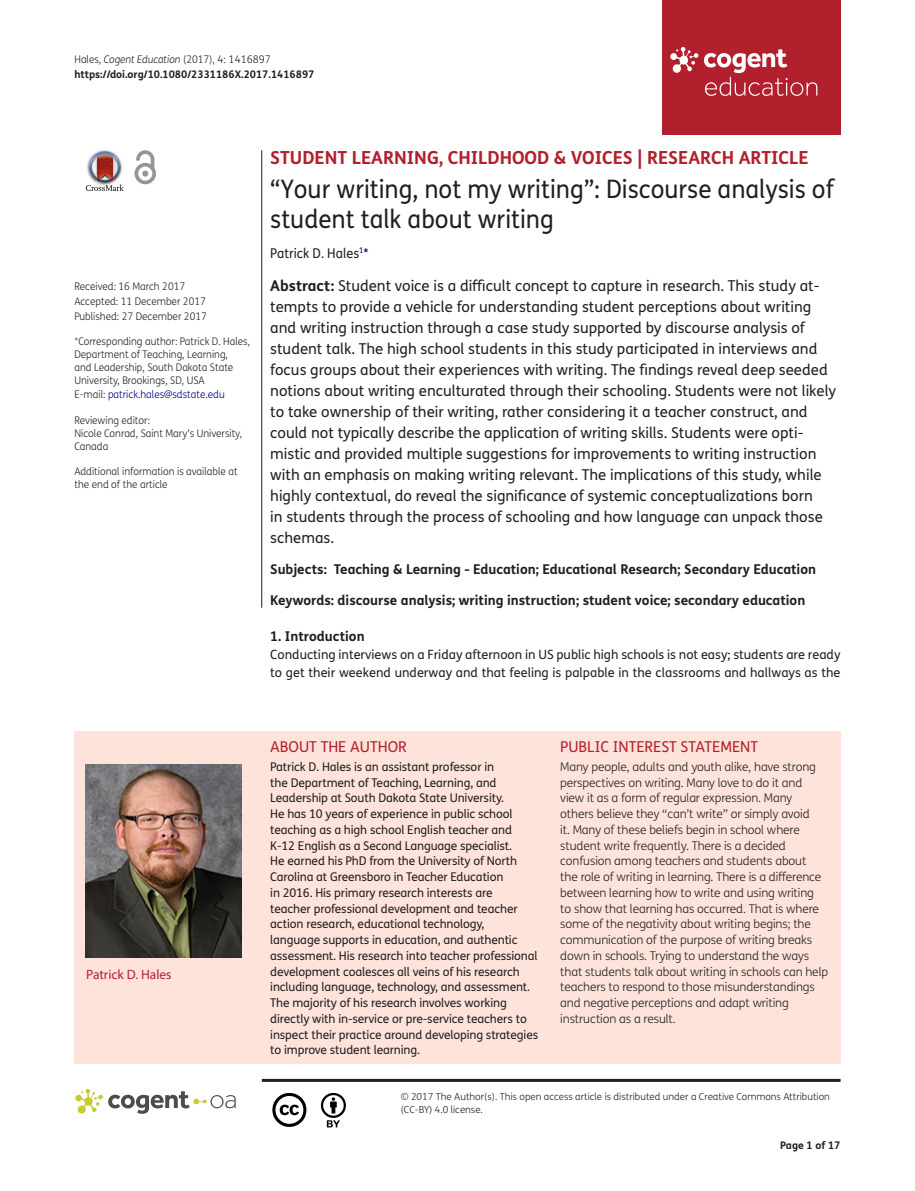
<style>
.page{position:relative;width:915px;height:1191px;background:#fff}
.page>*{position:absolute;margin:0;border:0;box-sizing:border-box;transform-origin:0 0}
.t1{font:25.5px/30px "FS Me Pro";color:#231f20;scale:.95 1}
.t2{font:700 18px "FS Me Pro";color:#b3202d}
.t3{font:15px/21px "FS Me Pro";color:#231f20}
.t4{font:15px "FS Me Pro";color:#b3202d}
.t5{font:700 13.5px "FS Me Pro";color:#231f20}
.t6{font:13.5px "FS Me Pro";color:#231f20;scale:.95 1}
.t7{font:13.5px "Myriad Pro";color:#b3202d}
.t8{font:12.75px/18px "FS Me Pro";color:#231f20}
.t9{font:12px/15.8px "FS Me Pro";letter-spacing:-.01em;color:#231f20}
.t10{font:300 12px/15.8px "FS Me Pro";letter-spacing:-.01em;color:#231f20}
.t11{font:300 10.5px/12.8px "FS Me Pro";color:#231f20;scale:.95 1}
.t12{font:700 10.5px/15px "FS Me Pro";color:#231f20}
.t13{font:300 10.5px "FS Me Pro";color:#000080;scale:.95 1}
.t14{font:300 9.75px/12.8px "FS Me Pro";color:#231f20}
.s1{font-weight:300}
.s2{font-weight:300;font-style:italic}
.s3{color:#231f20}
.s4{color:#000080}
.s5{font-weight:700}
</style>
<div class="page">
<div style="left:661px;top:0;width:179px;height:134px;background:#b3202d"></div>
<svg style="left:670px;top:47px;width:147px;height:49px"></svg>
<div style="left:74px;top:732px;width:766px;height:331px;background:#fde3da"></div>
<svg style="left:86px;top:151px;width:38px;height:40px"></svg>
<svg style="left:134px;top:150px;width:22px;height:34px"></svg>
<hr style="left:261px;top:150px;width:1px;height:458px;background:#231f20">
<hr style="left:262px;top:1078px;width:578px;height:3px;background:#231f20">
<svg style="left:75px;top:1089px;width:161px;height:24px"></svg>
<svg style="left:272px;top:1093px;width:34px;height:34px"></svg>
<svg style="left:321px;top:1093px;width:25px;height:34px"></svg>
<img style="left:86px;top:764px;width:155px;height:194px">
<p class="t12" style="left:74px;top:51px;width:241px"><span class="s1">Hales,</span> <span class="s2">Cogent Education</span> <span class="s1">(2017), 4: 1416897 </span>https://doi.org/10.1080/2331186X.2017.1416897</p>
<p class="t11" style="left:74px;top:279px;width:141px;line-height:14.9px">Received: 16 March 2017<br>Accepted: 11 December 2017<br>Published: 27 December 2017</p>
<p class="t11" style="left:74px;top:335px;width:186px">*Corresponding author: Patrick D. Hales, Department of Teaching, Learning,<br>and Leadership, South Dakota State University, Brookings, SD, USA</p>
<p class="t13" style="left:74px;top:387px;width:160px"><span class="s3">E-mail:</span> patrick.hales@sdstate.edu</p>
<p class="t11" style="left:74px;top:414px;width:178px">Reviewing editor:<br>Nicole Conrad, Saint Mary’s University,<br>Canada</p>
<p class="t11" style="left:74px;top:465px;width:173px">Additional information is available at the end of the article</p>
<p class="t2" style="left:270px;top:143px;width:539px">STUDENT LEARNING, CHILDHOOD &amp; VOICES | RESEARCH ARTICLE</p>
<h1 class="t1" style="left:270px;top:174px;width:594px">“Your writing, not my writing”: Discourse analysis of student talk about writing</h1>
<p class="t6" style="left:270px;top:243px;width:105px">Patrick D. Hales<sup>1</sup><span class="s4">*</span></p>
<p class="t3" style="left:270px;top:275px;width:567px"><span class="s5">Abstract:</span> Student voice is a difficult concept to capture in research. This study at&shy;tempts to provide a vehicle for understanding student perceptions about writing and writing instruction through a case study supported by discourse analysis of student talk. The high school students in this study participated in interviews and focus groups about their experiences with writing. The findings reveal deep seeded notions about writing enculturated through their schooling. Students were not likely to take ownership of their writing, rather considering it a teacher construct, and could not typically describe the application of writing skills. Students were opti&shy;mistic and provided multiple suggestions for improvements to writing instruction with an emphasis on making writing relevant. The implications of this study, while highly contextual, do reveal the significance of systemic conceptualizations born<br>in students through the process of schooling and how language can unpack those schemas.</p>
<p class="t5" style="left:270px;top:559px;width:547px">Subjects: Teaching &amp; Learning - Education; Educational Research; Secondary Education</p>
<p class="t5" style="left:270px;top:590px;width:536px">Keywords: discourse analysis; writing instruction; student voice; secondary education</p>
<p class="t5" style="left:270px;top:626px;width:96px">1. Introduction</p>
<p class="t8" style="left:270px;top:645px;width:571px">Conducting interviews on a Friday afternoon in US public high schools is not easy; students are ready to get their weekend underway and that feeling is palpable in the classrooms and hallways as the</p>
<p class="t7" style="left:86px;top:965px;width:87px">Patrick D. Hales</p>
<p class="t4" style="left:270px;top:736px;width:138px">ABOUT THE AUTHOR</p>
<p class="t9" style="left:270px;top:758px;width:269px">Patrick D. Hales is an assistant professor in<br>the Department of Teaching, Learning, and Leadership at South Dakota State University.<br>He has 10 years of experience in public school teaching as a high school English teacher and K-12 English as a Second Language specialist.<br>He earned his PhD from the University of North Carolina at Greensboro in Teacher Education<br>in 2016. His primary research interests are<br>teacher professional development and teacher action research, educational technology,<br>language supports in education, and authentic assessment. His research into teacher professional development coalesces all veins of his research including language, technology, and assessment.<br>The majority of his research involves working directly with in-service or pre-service teachers to inspect their practice around developing strategies to improve student learning.</p>
<p class="t4" style="left:560px;top:736px;width:199px">PUBLIC INTEREST STATEMENT</p>
<p class="t10" style="left:560px;top:758px;width:269px">Many people, adults and youth alike, have strong perspectives on writing. Many love to do it and view it as a form of regular expression. Many others believe they “can’t write” or simply avoid<br>it. Many of these beliefs begin in school where student write frequently. There is a decided confusion among teachers and students about<br>the role of writing in learning. There is a difference between learning how to write and using writing<br>to show that learning has occurred. That is where some of the negativity about writing begins; the communication of the purpose of writing breaks down in schools. Trying to understand the ways that students talk about writing in schools can help teachers to respond to those misunderstandings and negative perceptions and adapt writing instruction as a result.</p>
<p class="t14" style="left:400px;top:1090px;width:430px">© 2017 The Author(s). This open access article is distributed under a Creative Commons Attribution (CC-BY) 4.0 license.</p>
<p class="t12" style="left:780px;top:1137px;width:62px">Page 1 of 17</p>
</div>
